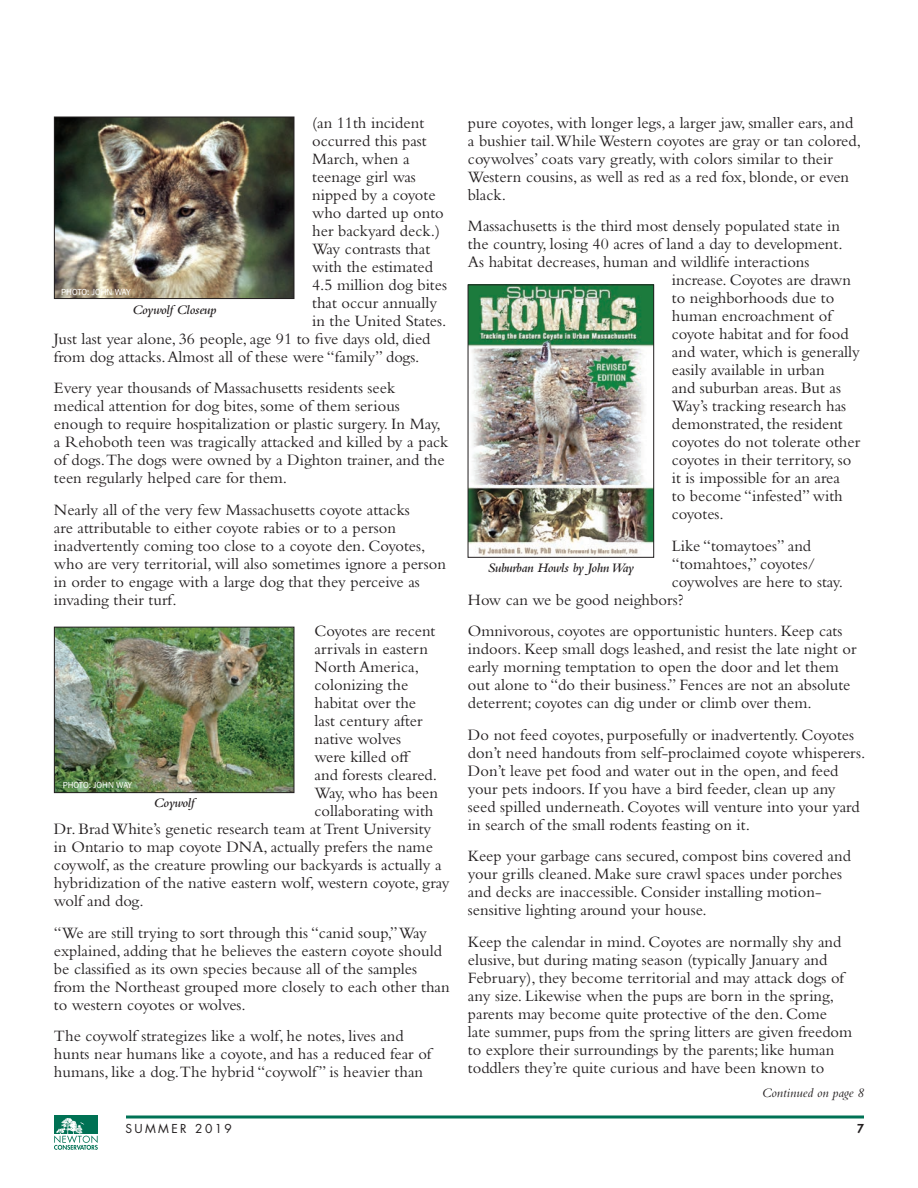
<style>
.page{position:relative;width:918px;height:1188px;background:#fff}
.page>*{position:absolute;margin:0;border:0;box-sizing:border-box;transform-origin:0 0}
.Body_Text{font:16.5px/18px "Bembo Std";color:#231f20}
.Photo_Description{font:italic 600 13.5px "Bembo Std";letter-spacing:-.025em;color:#231f20}
.Body_Text-2{font:italic 13.5px "Bembo Std";color:#231f20}
.t1{font:12px "Futura Std";letter-spacing:.2em;color:#231f20}
.t2{font:800 12px "Futura Std";color:#231f20}
.Photo_Credits{font:9px "Franklin Gothic";color:#fff}
</style>
<div class="page">
<hr style="left:126px;top:1116px;width:738px;height:3px;background:#007255">
<div style="left:54px;top:1116px;width:44px;height:18px;background:#007154"></div>
<svg style="left:54px;top:1118px;width:44px;height:32px"></svg>
<img style="left:56px;top:119px;width:236px;height:178px">
<div style="left:54px;top:117px;width:240px;height:182px;border:1px solid #231f20"></div>
<img style="left:56px;top:629px;width:236px;height:162px">
<div style="left:54px;top:627px;width:240px;height:166px;border:1px solid #231f20"></div>
<img style="left:470px;top:286px;width:182px;height:270px">
<div style="left:468px;top:284px;width:186px;height:274px;border:1px solid #231f20"></div>
<p class="Body_Text" style="left:312px;top:113px;width:113px">(an 11th incident</p>
<p class="Body_Text" style="left:312px;top:131px;width:116px">occurred this past</p>
<p class="Body_Text" style="left:312px;top:149px;width:99px">March, when a</p>
<p class="Body_Text" style="left:312px;top:167px;width:105px">teenage girl was</p>
<p class="Body_Text" style="left:312px;top:185px;width:125px">nipped by a coyote</p>
<p class="Body_Text" style="left:312px;top:203px;width:133px">who darted up onto</p>
<p class="Body_Text" style="left:312px;top:221px;width:129px">her backyard deck.)</p>
<p class="Body_Text" style="left:312px;top:239px;width:120px">Way contrasts that</p>
<p class="Body_Text" style="left:312px;top:257px;width:122px">with the estimated</p>
<p class="Body_Text" style="left:312px;top:275px;width:136px">4.5 million dog bites</p>
<p class="Body_Text" style="left:312px;top:293px;width:126px">that occur annually</p>
<p class="Body_Text" style="left:312px;top:311px;width:136px">in the United States.</p>
<p class="Body_Text" style="left:54px;top:329px;width:378px">Just last year alone, 36 people, age 91 to five days old, died</p>
<p class="Body_Text" style="left:54px;top:347px;width:367px">from dog attacks. Almost all of these were “family” dogs.</p>
<p class="Body_Text" style="left:54px;top:379px;width:396px">Every year thousands of Massachusetts residents seek medical attention for dog bites, some of them serious enough to require hospitalization or plastic surgery. In May, a Rehoboth teen was tragically attacked and killed by a pack of dogs.The dogs were owned by a Dighton trainer, and the teen regularly helped care for them.</p>
<p class="Body_Text" style="left:54px;top:500px;width:393px">Nearly all of the very few Massachusetts coyote attacks<br>are attributable to either coyote rabies or to a person inadvertently coming too close to a coyote den. Coyotes, who are very territorial, will also sometimes ignore a person in order to engage with a large dog that they perceive as invading their turf.</p>
<p class="Body_Text" style="left:315px;top:622px;width:122px">Coyotes are recent</p>
<p class="Body_Text" style="left:315px;top:640px;width:115px">arrivals in eastern</p>
<p class="Body_Text" style="left:315px;top:658px;width:106px">North America,</p>
<p class="Body_Text" style="left:315px;top:676px;width:95px">colonizing the</p>
<p class="Body_Text" style="left:315px;top:694px;width:103px">habitat over the</p>
<p class="Body_Text" style="left:315px;top:712px;width:110px">last century after</p>
<p class="Body_Text" style="left:315px;top:730px;width:88px">native wolves</p>
<p class="Body_Text" style="left:315px;top:748px;width:98px">were killed off</p>
<p class="Body_Text" style="left:315px;top:766px;width:124px">and forests cleared.</p>
<p class="Body_Text" style="left:315px;top:784px;width:125px">Way, who has been</p>
<p class="Body_Text" style="left:315px;top:802px;width:120px">collaborating with</p>
<p class="Body_Text" style="left:54px;top:820px;width:379px">Dr. Brad White’s genetic research team at Trent University</p>
<p class="Body_Text" style="left:54px;top:838px;width:380px">in Ontario to map coyote DNA, actually prefers the name</p>
<p class="Body_Text" style="left:54px;top:856px;width:389px">coywolf, as the creature prowling our backyards is actually a</p>
<p class="Body_Text" style="left:54px;top:874px;width:397px">hybridization of the native eastern wolf, western coyote, gray</p>
<p class="Body_Text" style="left:54px;top:892px;width:91px">wolf and dog.</p>
<p class="Body_Text" style="left:54px;top:923px;width:397px">“We are still trying to sort through this “canid soup,” Way explained, adding that he believes the eastern coyote should be classified as its own species because all of the samples from the Northeast grouped more closely to each other than to western coyotes or wolves.</p>
<p class="Body_Text" style="left:54px;top:1027px;width:379px">The coywolf strategizes like a wolf, he notes, lives and hunts near humans like a coyote, and has a reduced fear of humans, like a dog.The hybrid “coywolf” is heavier than</p>
<p class="Photo_Credits" style="left:61px;top:287px;width:71px">PHOTO: JOHN WAY</p>
<p class="Photo_Description" style="left:132px;top:302px;width:85px">Coywolf Closeup</p>
<p class="Photo_Credits" style="left:63px;top:779px;width:71px">PHOTO: JOHN WAY</p>
<p class="Photo_Description" style="left:154px;top:796px;width:42px">Coywolf</p>
<p class="Body_Text" style="left:468px;top:113px;width:395px">pure coyotes, with longer legs, a larger jaw, smaller ears, and a bushier tail.While Western coyotes are gray or tan colored, coywolves’ coats vary greatly, with colors similar to their Western cousins, as well as red as a red fox, blonde, or even black.</p>
<p class="Body_Text" style="left:468px;top:217px;width:374px">Massachusetts is the third most densely populated state in</p>
<p class="Body_Text" style="left:468px;top:235px;width:376px">the country, losing 40 acres of land a day to development.</p>
<p class="Body_Text" style="left:468px;top:253px;width:343px">As habitat decreases, human and wildlife interactions</p>
<p class="Body_Text" style="left:672px;top:271px;width:181px">increase. Coyotes are drawn</p>
<p class="Body_Text" style="left:672px;top:289px;width:164px">to neighborhoods due to</p>
<p class="Body_Text" style="left:672px;top:307px;width:161px">human encroachment of</p>
<p class="Body_Text" style="left:672px;top:325px;width:178px">coyote habitat and for food</p>
<p class="Body_Text" style="left:672px;top:343px;width:189px">and water, which is generally</p>
<p class="Body_Text" style="left:672px;top:361px;width:154px">easily available in urban</p>
<p class="Body_Text" style="left:672px;top:379px;width:171px">and suburban areas. But as</p>
<p class="Body_Text" style="left:672px;top:397px;width:176px">Way’s tracking research has</p>
<p class="Body_Text" style="left:672px;top:415px;width:172px">demonstrated, the resident</p>
<p class="Body_Text" style="left:672px;top:433px;width:190px">coyotes do not tolerate other</p>
<p class="Body_Text" style="left:672px;top:451px;width:181px">coyotes in their territory, so</p>
<p class="Body_Text" style="left:672px;top:469px;width:170px">it is impossible for an area</p>
<p class="Body_Text" style="left:672px;top:487px;width:172px">to become “infested” with</p>
<p class="Body_Text" style="left:672px;top:505px;width:53px">coyotes.</p>
<p class="Body_Text" style="left:672px;top:536px;width:141px">Like “tomaytoes” and</p>
<p class="Body_Text" style="left:672px;top:554px;width:145px">“tomahtoes,” coyotes/</p>
<p class="Body_Text" style="left:672px;top:572px;width:173px">coywolves are here to stay.</p>
<p class="Body_Text" style="left:468px;top:590px;width:217px">How can we be good neighbors?</p>
<p class="Body_Text" style="left:468px;top:622px;width:390px">Omnivorous, coyotes are opportunistic hunters. Keep cats indoors. Keep small dogs leashed, and resist the late night or early morning temptation to open the door and let them out alone to “do their business.” Fences are not an absolute deterrent; coyotes can dig under or climb over them.</p>
<p class="Body_Text" style="left:468px;top:725px;width:399px">Do not feed coyotes, purposefully or inadvertently. Coyotes don’t need handouts from self-proclaimed coyote whisperers.<br>Don’t leave pet food and water out in the open, and feed your pets indoors. If you have a bird feeder, clean up any seed spilled underneath. Coyotes will venture into your yard in search of the small rodents feasting on it.</p>
<p class="Body_Text" style="left:468px;top:847px;width:384px">Keep your garbage cans secured, compost bins covered and your grills cleaned. Make sure crawl spaces under porches and decks are inaccessible. Consider installing motion&shy;sensitive lighting around your house.</p>
<p class="Body_Text" style="left:468px;top:932px;width:386px">Keep the calendar in mind. Coyotes are normally shy and elusive, but during mating season (typically January and February), they become territorial and may attack dogs of any size. Likewise when the pups are born in the spring, parents may become quite protective of the den. Come late summer, pups from the spring litters are given freedom to explore their surroundings by the parents; like human toddlers they’re quite curious and have been known to</p>
<p class="Photo_Description" style="left:488px;top:560px;width:148px">Suburban Howls by John Way</p>
<p class="Body_Text-2" style="left:762px;top:1085px;width:104px">Continued on page 8</p>
<p class="t1" style="left:125px;top:1121px;width:108px">SUMMER 2019</p>
<p class="t2" style="left:857px;top:1121px;width:8px">7</p>
</div>
